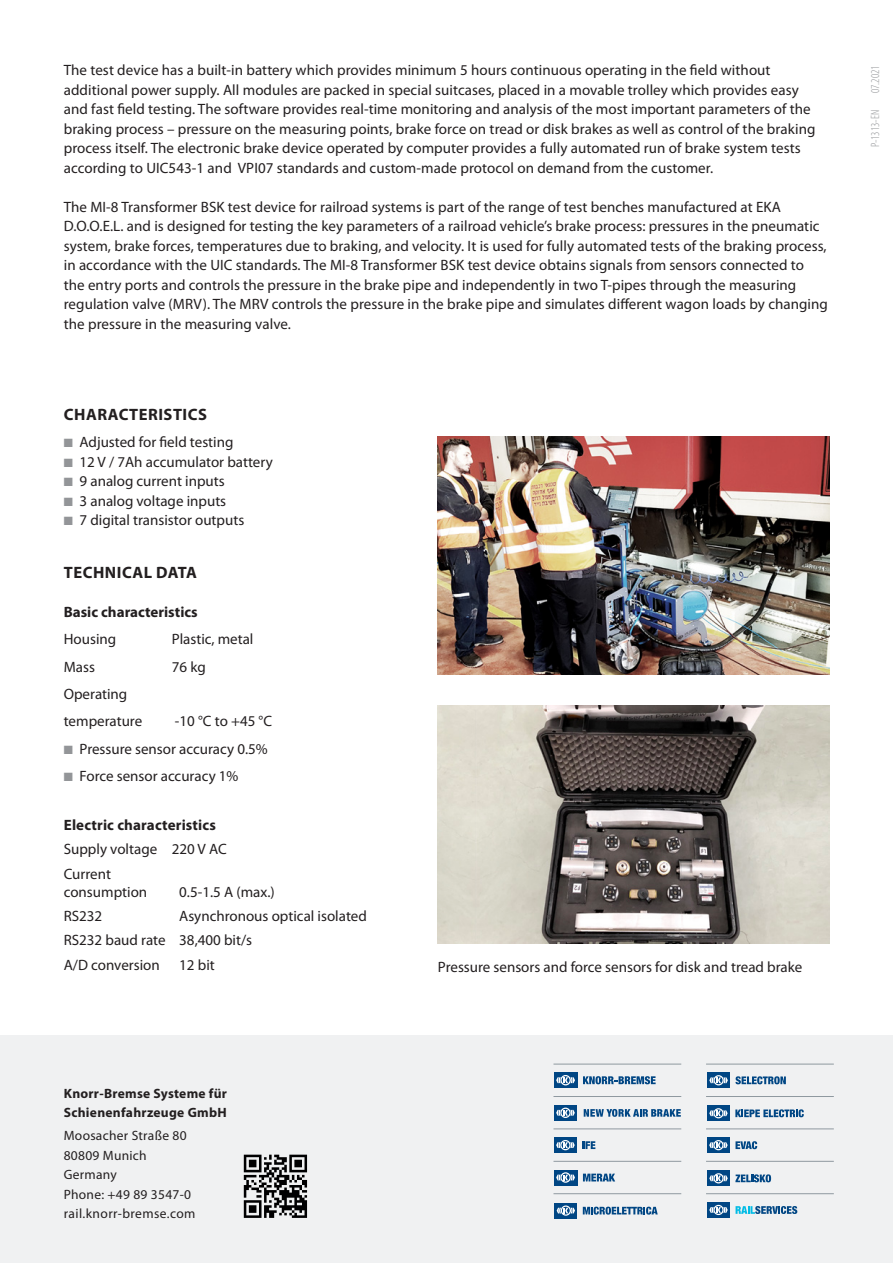
<style>
.page{position:relative;width:893px;height:1263px;background:#fff}
.page>*{position:absolute;margin:0;border:0;box-sizing:border-box;transform-origin:0 0}
.Head_30_pt_2010{font:700 16.5px "Myriad Pro";letter-spacing:.03em;color:#231f20}
.Head_30_pt_2010-2{font:15px/19.5px "Myriad Pro";letter-spacing:.005em;color:#231f20}
.Head_30_pt_2010-3{font:700 15px "Myriad Pro";letter-spacing:.01em;color:#231f20}
.t1{font:13.5px/19.5px "Myriad Pro";letter-spacing:.02em;color:#231f20}
.t2{font:700 13.5px/19.5px "Myriad Pro";letter-spacing:.02em;color:#231f20}
.t3{font:300 condensed 12px "Myriad Pro";color:#939598}
.s1{color:#939598}
</style>
<div class="page">
<img style="left:438px;top:437px;width:391px;height:237px">
<img style="left:438px;top:705px;width:391px;height:238px">
<div style="left:0;top:1035px;width:893px;height:228px;background:#f0f1f2"></div>
<svg style="left:583px;top:1076px;width:73px;height:8px"></svg>
<div style="left:554px;top:1072px;width:23px;height:16px;background:#004684"></div>
<svg style="left:556px;top:1075px;width:19px;height:10px"></svg>
<hr style="left:553px;top:1064px;width:128px;height:1px;background:#8f99a0">
<hr style="left:553px;top:1096px;width:128px;height:1px;background:#8f99a0">
<hr style="left:553px;top:1161px;width:128px;height:1px;background:#8f99a0">
<hr style="left:553px;top:1193px;width:128px;height:1px;background:#8f99a0">
<hr style="left:553px;top:1128px;width:128px;height:1px;background:#8f99a0">
<hr style="left:706px;top:1193px;width:128px;height:1px;background:#8f99a0">
<hr style="left:706px;top:1096px;width:128px;height:1px;background:#8f99a0">
<hr style="left:706px;top:1128px;width:128px;height:1px;background:#8f99a0">
<hr style="left:706px;top:1161px;width:128px;height:1px;background:#8f99a0">
<div style="left:554px;top:1105px;width:23px;height:15px;background:#004684"></div>
<svg style="left:556px;top:1107px;width:19px;height:11px"></svg>
<svg style="left:584px;top:1109px;width:97px;height:8px"></svg>
<hr style="left:706px;top:1064px;width:128px;height:1px;background:#8f99a0">
<div style="left:554px;top:1170px;width:23px;height:15px;background:#004684"></div>
<svg style="left:556px;top:1172px;width:19px;height:11px"></svg>
<svg style="left:583px;top:1173px;width:32px;height:8px"></svg>
<div style="left:554px;top:1137px;width:23px;height:16px;background:#004684"></div>
<svg style="left:556px;top:1140px;width:19px;height:10px"></svg>
<svg style="left:583px;top:1141px;width:12px;height:8px"></svg>
<div style="left:707px;top:1072px;width:23px;height:16px;background:#004684"></div>
<svg style="left:709px;top:1075px;width:19px;height:10px"></svg>
<svg style="left:735px;top:1076px;width:51px;height:8px"></svg>
<div style="left:707px;top:1106px;width:23px;height:15px;background:#004684"></div>
<svg style="left:709px;top:1108px;width:19px;height:10px"></svg>
<svg style="left:735px;top:1109px;width:69px;height:8px"></svg>
<div style="left:707px;top:1202px;width:23px;height:15px;background:#004684"></div>
<svg style="left:709px;top:1205px;width:19px;height:10px"></svg>
<svg style="left:736px;top:1206px;width:61px;height:8px"></svg>
<div style="left:707px;top:1171px;width:23px;height:15px;background:#004684"></div>
<svg style="left:709px;top:1173px;width:19px;height:10px"></svg>
<svg style="left:735px;top:1174px;width:36px;height:8px"></svg>
<div style="left:555px;top:1203px;width:22px;height:15px;background:#004684"></div>
<svg style="left:557px;top:1205px;width:18px;height:11px"></svg>
<svg style="left:583px;top:1207px;width:75px;height:7px"></svg>
<div style="left:707px;top:1137px;width:23px;height:16px;background:#004684"></div>
<svg style="left:709px;top:1140px;width:19px;height:10px"></svg>
<svg style="left:735px;top:1141px;width:22px;height:8px"></svg>
<svg style="left:244px;top:1155px;width:63px;height:63px"></svg>
<p class="Head_30_pt_2010-2" style="left:64px;top:60px;width:753px">The test device has a built-in battery which provides minimum 5 hours continuous operating in the field without additional power supply. All modules are packed in special suitcases, placed in a movable trolley which provides easy and fast field testing. The software provides real-time monitoring and analysis of the most important parameters of the braking process – pressure on the measuring points, brake force on tread or disk brakes as well as control of the braking process itself. The electronic brake device operated by computer provides a fully automated run of brake system tests according to UIC543-1 and VPI07 standards and custom-made protocol on demand from the customer.</p>
<p class="Head_30_pt_2010-2" style="left:64px;top:197px;width:766px">The MI-8 Transformer BSK test device for railroad systems is part of the range of test benches manufactured at EKA D.O.O.E.L. and is designed for testing the key parameters of a railroad vehicle’s brake process: pressures in the pneumatic system, brake forces, temperatures due to braking, and velocity. It is used for fully automated tests of the braking process, in accordance with the UIC standards. The MI-8 Transformer BSK test device obtains signals from sensors connected to the entry ports and controls the pressure in the brake pipe and independently in two T-pipes through the measuring regulation valve (MRV). The MRV controls the pressure in the brake pipe and simulates different wagon loads by changing the pressure in the measuring valve.</p>
<p class="Head_30_pt_2010" style="left:64px;top:403px;width:145px">CHARACTERISTICS</p>
<p class="Head_30_pt_2010-2" style="left:64px;top:432px;width:171px"><span class="s1">■</span> Adjusted for field testing</p>
<p class="Head_30_pt_2010-2" style="left:64px;top:452px;width:210px"><span class="s1">■</span> 12 V / 7Ah accumulator battery</p>
<p class="Head_30_pt_2010-2" style="left:64px;top:471px;width:162px"><span class="s1">■</span> 9 analog current inputs</p>
<p class="Head_30_pt_2010-2" style="left:64px;top:491px;width:164px"><span class="s1">■</span> 3 analog voltage inputs</p>
<p class="Head_30_pt_2010-2" style="left:64px;top:510px;width:182px"><span class="s1">■</span> 7 digital transistor outputs</p>
<p class="Head_30_pt_2010" style="left:64px;top:561px;width:135px">TECHNICAL DATA</p>
<p class="Head_30_pt_2010-3" style="left:64px;top:602px;width:135px">Basic characteristics</p>
<p class="Head_30_pt_2010-2" style="left:64px;top:629px;width:54px">Housing</p>
<p class="Head_30_pt_2010-2" style="left:172px;top:629px;width:83px">Plastic, metal</p>
<p class="Head_30_pt_2010-2" style="left:64px;top:657px;width:33px">Mass</p>
<p class="Head_30_pt_2010-2" style="left:172px;top:657px;width:35px">76 kg</p>
<p class="Head_30_pt_2010-2" style="left:64px;top:684px;width:65px">Operating</p>
<p class="Head_30_pt_2010-2" style="left:64px;top:711px;width:80px">temperature</p>
<p class="Head_30_pt_2010-2" style="left:175px;top:711px;width:99px">-10 °C to +45 °C</p>
<p class="Head_30_pt_2010-2" style="left:64px;top:739px;width:205px"><span class="s1">■</span> Pressure sensor accuracy 0.5%</p>
<p class="Head_30_pt_2010-2" style="left:64px;top:766px;width:176px"><span class="s1">■</span> Force sensor accuracy 1%</p>
<p class="Head_30_pt_2010-3" style="left:64px;top:815px;width:154px">Electric characteristics</p>
<p class="Head_30_pt_2010-2" style="left:64px;top:839px;width:164px">Supply voltage 220 V AC</p>
<p class="Head_30_pt_2010-2" style="left:64px;top:864px;width:85px;line-height:18px">Current consumption</p>
<p class="Head_30_pt_2010-2" style="left:179px;top:882px;width:97px">0.5-1.5 A (max.)</p>
<p class="Head_30_pt_2010-2" style="left:64px;top:906px;width:40px">RS232</p>
<p class="Head_30_pt_2010-2" style="left:179px;top:906px;width:189px">Asynchronous optical isolated</p>
<p class="Head_30_pt_2010-2" style="left:64px;top:930px;width:190px">RS232 baud rate 38,400 bit/s</p>
<p class="Head_30_pt_2010-2" style="left:64px;top:955px;width:97px">A/D conversion</p>
<p class="Head_30_pt_2010-2" style="left:179px;top:955px;width:37px">12 bit</p>
<p class="Head_30_pt_2010-2" style="left:438px;top:957px;width:366px">Pressure sensors and force sensors for disk and tread brake</p>
<p class="t3" style="left:868px;top:93px;width:29px;rotate:-90deg">07.2021</p>
<p class="t3" style="left:868px;top:147px;width:39px;rotate:-90deg">P-1313-EN</p>
<p class="t2" style="left:64px;top:1083px;width:165px">Knorr-Bremse Systeme für<br>Schienenfahrzeuge GmbH</p>
<p class="t1" style="left:64px;top:1126px;width:124px">Moosacher Straße 80</p>
<p class="t1" style="left:64px;top:1145px;width:84px">80809 Munich</p>
<p class="t1" style="left:64px;top:1165px;width:55px">Germany</p>
<p class="t1" style="left:64px;top:1184px;width:133px">Phone: +49 89 3547-0 rail.knorr-bremse.com</p>
</div>
